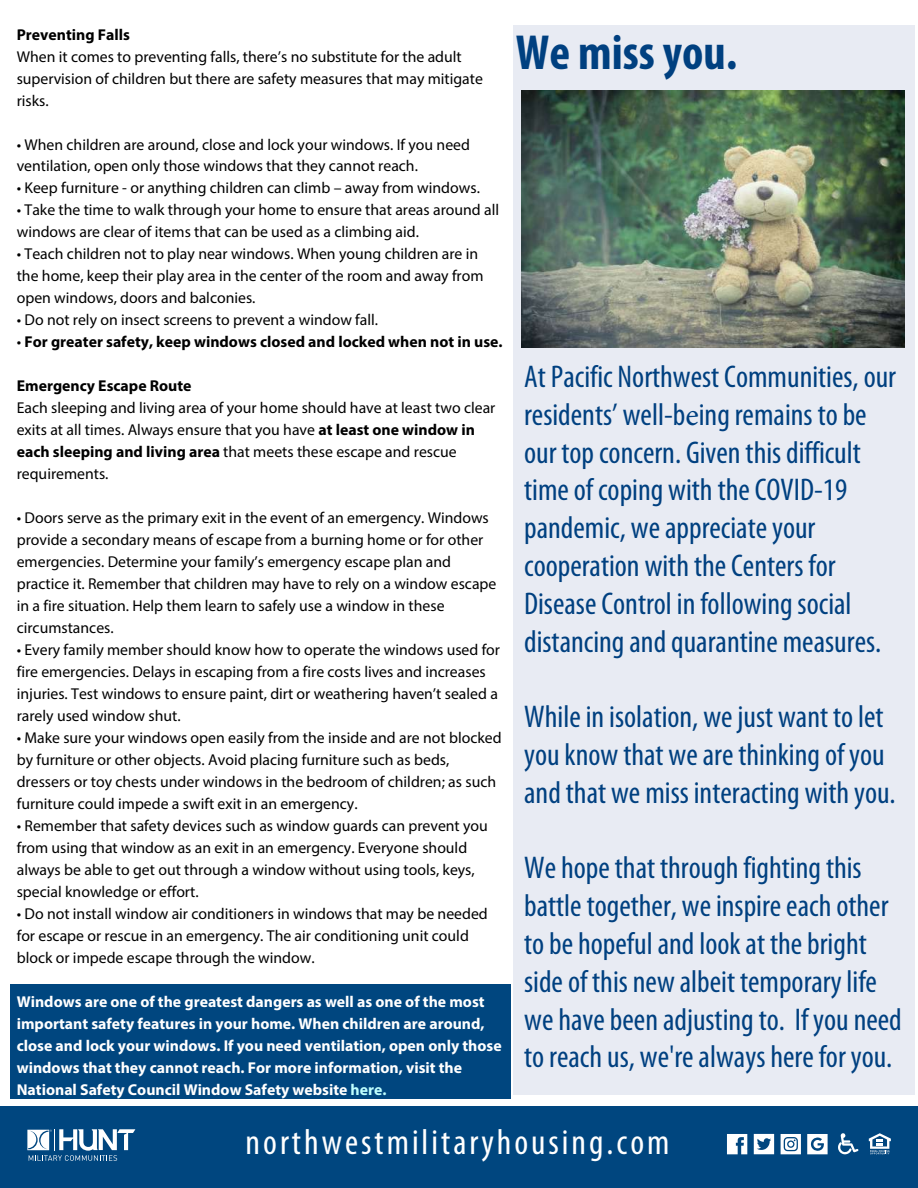
<style>
.page{position:relative;width:918px;height:1188px;background:#fff}
.page>*{position:absolute;margin:0;border:0;box-sizing:border-box;transform-origin:0 0}
.t1{font:700 condensed 49.5px "Myriad Pro";color:#004080}
.t2{font:condensed 36px "Myriad Pro";letter-spacing:.085em;color:#fff}
.t3{font:condensed 31.5px/37.8px "Myriad Pro";color:#004080}
.t4{font:15.75px/22px "Myriad Pro";color:#000}
.t5{font:700 15.75px/22px "Myriad Pro";color:#fff}
.t6{font:700 15.75px "Myriad Pro";color:#000}
.s1{font-weight:400}
.s2{font-weight:700}
.s3{color:#bfffff}
.s4{font-family:"Minion Pro";font-stretch:normal}
</style>
<div class="page">
<div style="left:10px;top:984px;width:501px;height:114px;background:#00467f"></div>
<div style="left:513px;top:25px;width:402px;height:1070px;background:#e8ebf3"></div>
<div style="left:0;top:1107px;width:918px;height:81px;background:#00467f"></div>
<svg style="left:27px;top:1129px;width:108px;height:32px"></svg>
<svg style="left:869px;top:1133px;width:22px;height:21px"></svg>
<svg style="left:838px;top:1133px;width:21px;height:21px"></svg>
<svg style="left:727px;top:1134px;width:20px;height:20px"></svg>
<svg style="left:807px;top:1134px;width:21px;height:20px"></svg>
<svg style="left:754px;top:1134px;width:20px;height:20px"></svg>
<svg style="left:781px;top:1134px;width:20px;height:20px"></svg>
<img style="left:521px;top:90px;width:384px;height:257px">
<p class="t6" style="left:17px;top:24px;width:115px">Preventing Falls</p>
<p class="t4" style="left:17px;top:45px;width:468px">When it comes to preventing falls, there’s no substitute for the adult supervision of children but there are safety measures that may mitigate risks.</p>
<p class="t4" style="left:17px;top:133px;width:455px">• When children are around, close and lock your windows. If you need ventilation, open only those windows that they cannot reach.</p>
<p class="t4" style="left:17px;top:177px;width:465px">• Keep furniture - or anything children can climb – away from windows.</p>
<p class="t4" style="left:17px;top:199px;width:484px">• Take the time to walk through your home to ensure that areas around all windows are clear of items that can be used as a climbing aid.</p>
<p class="t4" style="left:17px;top:243px;width:468px">• Teach children not to play near windows. When young children are in the home, keep their play area in the center of the room and away from open windows, doors and balconies.</p>
<p class="t4" style="left:17px;top:309px;width:363px">• Do not rely on insect screens to prevent a window fall.</p>
<p class="t6" style="left:17px;top:332px;width:487px"><span class="s1">•</span> For greater safety, keep windows closed and locked when not in use.</p>
<p class="t6" style="left:17px;top:376px;width:176px">Emergency Escape Route</p>
<p class="t4" style="left:17px;top:397px;width:480px">Each sleeping and living area of your home should have at least two clear exits at all times. Always ensure that you have <span class="s2">at least one window in each sleeping and living area</span> that meets these escape and rescue requirements.</p>
<p class="t4" style="left:17px;top:507px;width:481px">• Doors serve as the primary exit in the event of an emergency. Windows provide a secondary means of escape from a burning home or for other emergencies. Determine your family’s emergency escape plan and practice it. Remember that children may have to rely on a window escape in a fire situation. Help them learn to safely use a window in these circumstances.</p>
<p class="t4" style="left:17px;top:639px;width:485px">• Every family member should know how to operate the windows used for fire emergencies. Delays in escaping from a fire costs lives and increases injuries. Test windows to ensure paint, dirt or weathering haven’t sealed a rarely used window shut.</p>
<p class="t4" style="left:17px;top:727px;width:486px">• Make sure your windows open easily from the inside and are not blocked by furniture or other objects. Avoid placing furniture such as beds, dressers or toy chests under windows in the bedroom of children; as such furniture could impede a swift exit in an emergency.</p>
<p class="t4" style="left:17px;top:814px;width:473px">• Remember that safety devices such as window guards can prevent you from using that window as an exit in an emergency. Everyone should always be able to get out through a window without using tools, keys, special knowledge or effort.</p>
<p class="t4" style="left:17px;top:902px;width:473px">• Do not install window air conditioners in windows that may be needed for escape or rescue in an emergency. The air conditioning unit could block or impede escape through the window.</p>
<p class="t5" style="left:17px;top:990px;width:486px">Windows are one of the greatest dangers as well as one of the most important safety features in your home. When children are around, close and lock your windows. If you need ventilation, open only those windows that they cannot reach. For more information, visit the National Safety Council Window Safety website <span class="s3">here.</span></p>
<h1 class="t1" style="left:516px;top:22px;width:223px">We miss you.</h1>
<p class="t3" style="left:524px;top:357px;width:373px">At Pacific Northwest Communities, our residents’ well-b<span class="s4">e</span>ing remains to be our top concern. Given this difficult time of coping with the COVID-19 pandemic, we appreciate your cooperation with the Centers for Disease Control in following social distancing and quarantine measures.</p>
<h3 class="t3" style="left:524px;top:697px;width:373px">While in isolation, we just want to let you know that we are thinking of you and that we miss interacting with you.</h3>
<h3 class="t3" style="left:524px;top:849px;width:379px">We hope that through fighting this battle together, we inspire each other to be hopeful and look at the bright side of this new albeit temporary life we have been adjusting to. If you need to reach us, we're always here for you.</h3>
<h2 class="t2" style="left:246px;top:1120px;width:425px">northwestmilitaryhousing.com</h2>
</div>
